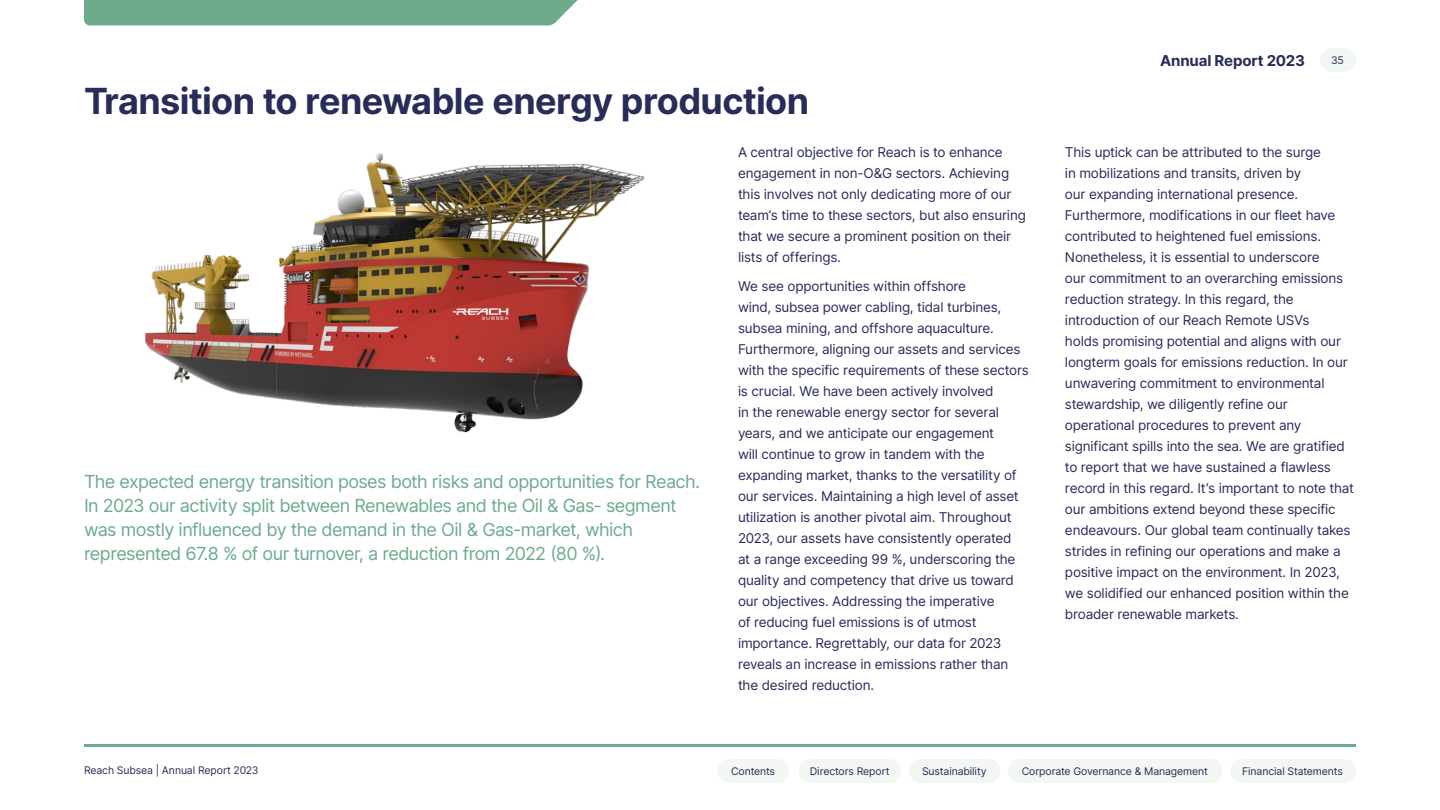
<style>
.page{position:relative;width:1440px;height:810px;background:#fff}
.page>*{position:absolute;margin:0;border:0;box-sizing:border-box;transform-origin:0 0}
.t1{font:700 36px "Inter";letter-spacing:-.02em;color:#282c59}
.t2{font:18px/24px "Inter";letter-spacing:-.03em;color:#6eaa8c}
.t3{font:700 15px "Inter";letter-spacing:-.01em;color:#282c59}
.t4{font:13.5px/21px "Inter";letter-spacing:-.015em;color:#282c59}
.t5{font:10.5px "Inter";letter-spacing:-.01em;color:#282c59}
</style>
<div class="page">
<img style="left:145px;top:153px;width:500px;height:280px">
<div style="left:1320px;top:48px;width:36px;height:24px;background:#f1f7f3;border-radius:12px"></div>
<div style="left:84px;top:0;width:494px;height:26px;background:#6eaa8c"></div>
<hr style="left:84px;top:744px;width:1272px;height:3px;background:#6eaa8c">
<div style="left:717px;top:759px;width:72px;height:24px;background:#f1f7f3;border-radius:12px"></div>
<div style="left:799px;top:759px;width:103px;height:24px;background:#f1f7f3;border-radius:12px"></div>
<div style="left:909px;top:759px;width:91px;height:24px;background:#f1f7f3;border-radius:12px"></div>
<div style="left:1230px;top:759px;width:126px;height:24px;background:#f1f7f3;border-radius:12px"></div>
<div style="left:1008px;top:759px;width:214px;height:24px;background:#f1f7f3;border-radius:12px"></div>
<h1 class="t1" style="left:84px;top:75px;width:727px">Transition to renewable energy production</h1>
<p class="t2" style="left:84px;top:469px;width:618px">The expected energy transition poses both risks and opportunities for Reach.<br>In 2023 our activity split between Renewables and the Oil &amp; Gas- segment was mostly influenced by the demand in the Oil &amp; Gas-market, which represented 67.8 % of our turnover, a reduction from 2022 (80 %).</p>
<p class="t4" style="left:738px;top:141px;width:289px">A central objective for Reach is to enhance engagement in non-O&amp;G sectors. Achieving this involves not only dedicating more of our team’s time to these sectors, but also ensuring that we secure a prominent position on their lists of offerings.</p>
<p class="t4" style="left:738px;top:275px;width:292px">We see opportunities within offshore<br>wind, subsea power cabling, tidal turbines, subsea mining, and offshore aquaculture.<br>Furthermore, aligning our assets and services with the specific requirements of these sectors is crucial. We have been actively involved<br>in the renewable energy sector for several years, and we anticipate our engagement<br>will continue to grow in tandem with the expanding market, thanks to the versatility of our services. Maintaining a high level of asset utilization is another pivotal aim. Throughout 2023, our assets have consistently operated<br>at a range exceeding 99 %, underscoring the quality and competency that drive us toward our objectives. Addressing the imperative<br>of reducing fuel emissions is of utmost importance. Regrettably, our data for 2023 reveals an increase in emissions rather than the desired reduction.</p>
<p class="t3" style="left:1160px;top:49px;width:146px">Annual Report 2023</p>
<p class="t5" style="left:1331px;top:52px;width:14px">35</p>
<p class="t4" style="left:1065px;top:142px;width:290px">This uptick can be attributed to the surge<br>in mobilizations and transits, driven by<br>our expanding international presence.<br>Furthermore, modifications in our fleet have contributed to heightened fuel emissions.<br>Nonetheless, it is essential to underscore<br>our commitment to an overarching emissions reduction strategy. In this regard, the introduction of our Reach Remote USVs<br>holds promising potential and aligns with our longterm goals for emissions reduction. In our unwavering commitment to environmental stewardship, we diligently refine our operational procedures to prevent any significant spills into the sea. We are gratified to report that we have sustained a flawless record in this regard. It’s important to note that our ambitions extend beyond these specific endeavours. Our global team continually takes strides in refining our operations and make a positive impact on the environment. In 2023, we solidified our enhanced position within the broader renewable markets.</p>
<p class="t5" style="left:84px;top:763px;width:176px">Reach Subsea | Annual Report 2023</p>
<p class="t5" style="left:731px;top:763px;width:46px">Contents</p>
<p class="t5" style="left:810px;top:763px;width:81px">Directors Report</p>
<p class="t5" style="left:922px;top:763px;width:66px">Sustainability</p>
<p class="t5" style="left:1022px;top:763px;width:188px">Corporate Governance &amp; Management</p>
<p class="t5" style="left:1242px;top:763px;width:102px">Financial Statements</p>
</div>
